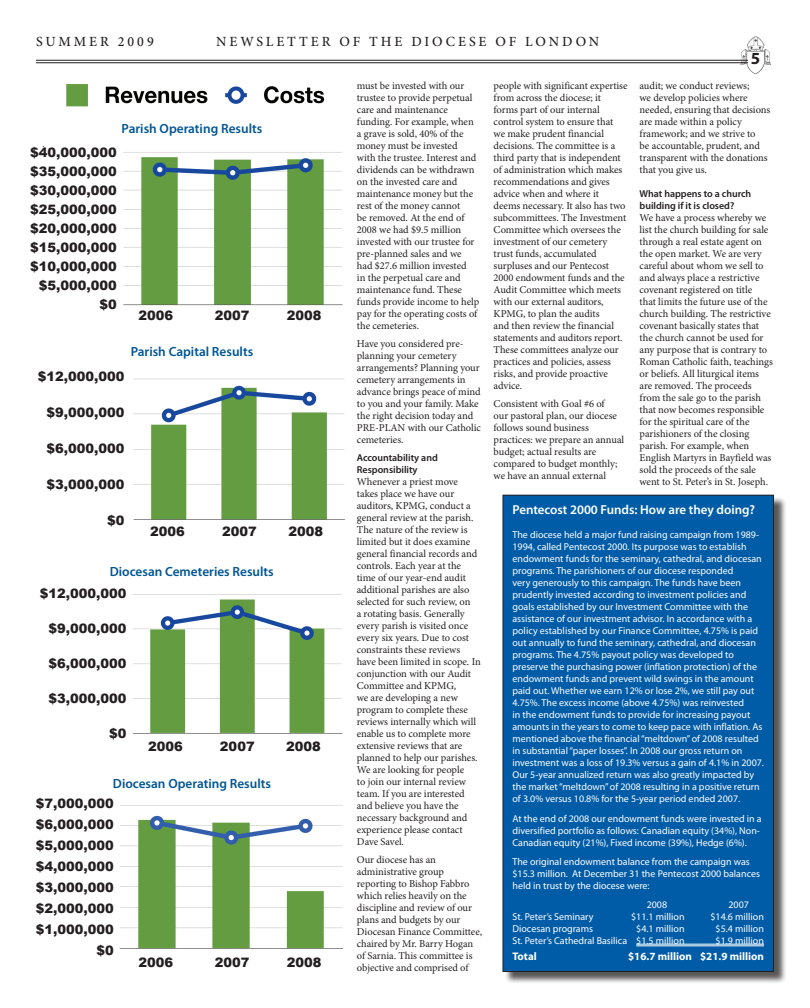
<style>
.page{position:relative;width:810px;height:1008px;background:#fff}
.page>*{position:absolute;margin:0;border:0;box-sizing:border-box;transform-origin:0 0}
.t1{font:700 17px "Myriad Pro";color:#231f20}
.t2{font:500 14px "Minion Pro";letter-spacing:.21em;color:#231f20}
.t3{font:600 13.3px "Myriad Pro";color:#005594}
.t4{font:900 13px/19px "Arial";color:#231f20;text-align:right}
.t5{font:600 13px "Myriad Pro";color:#fff}
.t6{font:700 11px "Myriad Pro";color:#fff}
.t7{font:10.5px/12px "Minion Pro";letter-spacing:-.005em;color:#231f20}
.t8{font:10px/12px "Myriad Pro";color:#fff}
.t9{font:600 10px/12px "Myriad Pro";letter-spacing:-.005em;color:#231f20}
</style>
<div class="page">
<img style="left:740px;top:36px;width:30px;height:38px">
<hr style="left:36px;top:60px;width:712px;height:1px;background:#231f20">
<hr style="left:36px;top:62px;width:712px;height:1px;background:#231f20">
<div style="left:504px;top:496px;width:283px;height:488px;background:#231f20;opacity:.75"></div>
<div style="left:503px;top:495px;width:270px;height:477px;background:#015ca7"></div>
<hr style="left:636px;top:944px;width:128px;height:1px;background:#fff">
<hr style="left:636px;top:946px;width:128px;height:1px;background:#fff">
<div style="left:502px;top:495px;width:272px;height:477px;border:1px solid #231f20"></div>
<img style="left:66px;top:84px;width:259px;height:23px">
<img style="left:42px;top:146px;width:301px;height:160px">
<img style="left:133px;top:378px;width:212px;height:142px">
<img style="left:132px;top:594px;width:211px;height:140px">
<img style="left:119px;top:805px;width:224px;height:144px">
<div style="left:16px;top:148px;width:101px;height:164px;background:#fff"></div>
<h2 class="t2" style="left:36px;top:32px;width:119px">SUMMER 2009</h2>
<h2 class="t2" style="left:216px;top:32px;width:384px">NEWSLETTER OF THE DIOCESE OF LOND ON</h2>
<h1 class="t1" style="left:751px;top:47px;width:11px">5</h1>
<p class="t3" style="left:122px;top:120px;width:142px">Parish Operating Results</p>
<p class="t4" style="left:30px;top:142px;width:88px">$40,000,000 $35,000,000 $30,000,000 $25,000,000 $20,000,000 $15,000,000 $10,000,000 $5,000,000 $0</p>
<p class="t4" style="left:138px;top:306px;width:36px">2006</p>
<p class="t4" style="left:215px;top:306px;width:36px">2007</p>
<p class="t4" style="left:287px;top:306px;width:36px">2008</p>
<p class="t3" style="left:131px;top:343px;width:124px">Parish Capital Results</p>
<p class="t4" style="left:38px;top:366px;width:88px">$12,000,000</p>
<p class="t4" style="left:46px;top:402px;width:80px">$9,000,000</p>
<p class="t4" style="left:46px;top:438px;width:80px">$6,000,000</p>
<p class="t4" style="left:46px;top:474px;width:80px">$3,000,000</p>
<p class="t4" style="left:107px;top:510px;width:19px">$0</p>
<p class="t4" style="left:150px;top:521px;width:36px">2006</p>
<p class="t4" style="left:222px;top:521px;width:36px">2007</p>
<p class="t4" style="left:289px;top:521px;width:36px">2008</p>
<p class="t3" style="left:110px;top:563px;width:166px">Diocesan Cemeteries Results</p>
<p class="t4" style="left:40px;top:583px;width:88px">$12,000,000</p>
<p class="t4" style="left:48px;top:618px;width:80px">$9,000,000</p>
<p class="t4" style="left:48px;top:653px;width:80px">$6,000,000</p>
<p class="t4" style="left:48px;top:688px;width:80px">$3,000,000</p>
<p class="t4" style="left:109px;top:723px;width:19px">$0</p>
<p class="t4" style="left:148px;top:737px;width:36px">2006</p>
<p class="t4" style="left:220px;top:737px;width:36px">2007</p>
<p class="t4" style="left:286px;top:737px;width:36px">2008</p>
<p class="t3" style="left:113px;top:775px;width:160px">Diocesan Operating Results</p>
<p class="t4" style="left:36px;top:792px;width:80px;line-height:21px">$7,000,000 $6,000,000 $5,000,000 $4,000,000 $3,000,000 $2,000,000 $1,000,000 $0</p>
<p class="t4" style="left:138px;top:952px;width:36px">2006</p>
<p class="t4" style="left:215px;top:952px;width:36px">2007</p>
<p class="t4" style="left:287px;top:952px;width:36px">2008</p>
<p class="t7" style="left:357px;top:79px;width:124px">must be invested with our trustee to provide perpetual care and maintenance funding. For example, when a grave is sold, 40% of the money must be invested<br>with the trustee. Interest and dividends can be withdrawn on the invested care and maintenance money but the rest of the money cannot<br>be removed. At the end of<br>2008 we had $9.5 million invested with our trustee for pre-planned sales and we had $27.6 million invested<br>in the perpetual care and maintenance fund. These funds provide income to help pay for the operating costs of the cemeteries.</p>
<p class="t7" style="left:357px;top:337px;width:126px">Have you considered pre&shy;planning your cemetery arrangements? Planning your cemetery arrangements in advance brings peace of mind to you and your family. Make the right decision today and<br>PRE-PLAN with our Catholic cemeteries.</p>
<p class="t9" style="left:357px;top:451px;width:82px">Accountability and<br>Responsibility</p>
<p class="t7" style="left:357px;top:475px;width:126px">Whenever a priest move takes place we have our auditors, KPMG, conduct a general review at the parish.<br>The nature of the review is limited but it does examine general financial records and controls. Each year at the time of our year-end audit additional parishes are also selected for such review, on<br>a rotating basis. Generally every parish is visited once every six years. Due to cost constraints these reviews have been limited in scope. In conjunction with our Audit<br>Committee and KPMG,<br>we are developing a new program to complete these reviews internally which will enable us to complete more extensive reviews that are planned to help our parishes.<br>We are looking for people<br>to join our internal review team. If you are interested and believe you have the necessary background and experience please contact<br>Dave Savel.</p>
<p class="t7" style="left:357px;top:853px;width:127px">Our diocese has an administrative group reporting to Bishop Fabbro which relies heavily on the discipline and review of our plans and budgets by our<br>Diocesan Finance Committee, chaired by Mr. Barry Hogan of Sarnia. This committee is objective and comprised of</p>
<p class="t7" style="left:494px;top:79px;width:136px">people with significant expertise from across the diocese; it forms part of our internal control system to ensure that<br>we make prudent financial decisions. The committee is a third party that is independent of administration which makes recommendations and gives advice when and where it deems necessary. It also has two subcommittees. The Investment<br>Committee which oversees the investment of our cemetery trust funds, accumulated surpluses and our Pentecost<br>2000 endowment funds and the<br>Audit Committee which meets with our external auditors,<br>KPMG, to plan the audits<br>and then review the financial statements and auditors report.<br>These committees analyze our practices and policies, assess risks, and provide proactive advice.</p>
<p class="t7" style="left:494px;top:397px;width:132px">Consistent with Goal #6 of<br>our pastoral plan, our diocese follows sound business practices: we prepare an annual budget; actual results are compared to budget monthly; we have an annual external</p>
<p class="t7" style="left:640px;top:79px;width:132px">audit; we conduct reviews;<br>we develop policies where needed, ensuring that decisions are made within a policy framework; and we strive to<br>be accountable, prudent, and transparent with the donations that you give us.</p>
<p class="t9" style="left:640px;top:187px;width:113px">What happens to a church building if it is closed?</p>
<p class="t7" style="left:640px;top:211px;width:135px">We have a process whereby we list the church building for sale through a real estate agent on the open market. We are very careful about whom we sell to and always place a restrictive covenant registered on title<br>that limits the future use of the church building. The restrictive covenant basically states that the church cannot be used for any purpose that is contrary to<br>Roman Catholic faith, teachings or beliefs. All liturgical items are removed. The proceeds from the sale go to the parish that now becomes responsible for the spiritual care of the parishioners of the closing parish. For example, when<br>English Martyrs in Bayfield was sold the proceeds of the sale went to St. Peter’s in St. Joseph.</p>
<p class="t5" style="left:512px;top:502px;width:244px">Pentecost 2000 Funds: How are they doing?</p>
<p class="t8" style="left:512px;top:529px;width:253px">The diocese held a major fund raising campaign from 1989- 1994, called Pentecost 2000. Its purpose was to establish endowment funds for the seminary, cathedral, and diocesan programs. The parishioners of our diocese responded<br>very generously to this campaign. The funds have been prudently invested according to investment policies and goals established by our Investment Committee with the assistance of our investment advisor. In accordance with a policy established by our Finance Committee, 4.75% is paid out annually to fund the seminary, cathedral, and diocesan programs. The 4.75% payout policy was developed to preserve the purchasing power (inflation protection) of the endowment funds and prevent wild swings in the amount paid out. Whether we earn 12% or lose 2%, we still pay out 4.75%. The excess income (above 4.75%) was reinvested<br>in the endowment funds to provide for increasing payout amounts in the years to come to keep pace with inflation. As mentioned above the financial “meltdown” of 2008 resulted in substantial “paper losses”. In 2008 our gross return on investment was a loss of 19.3% versus a gain of 4.1% in 2007.<br>Our 5-year annualized return was also greatly impacted by the market “meltdown” of 2008 resulting in a positive return of 3.0% versus 10.8% for the 5-year period ended 2007.</p>
<p class="t8" style="left:512px;top:812px;width:251px">At the end of 2008 our endowment funds were invested in a diversified portfolio as follows: Canadian equity (34%), Non-<br>Canadian equity (21%), Fixed income (39%), Hedge (6%).</p>
<p class="t8" style="left:512px;top:855px;width:249px">The original endowment balance from the campaign was $15.3 million. At December 31 the Pentecost 2000 balances held in trust by the diocese were:</p>
<p class="t8" style="left:647px;top:898px;width:22px">2008</p>
<p class="t8" style="left:728px;top:898px;width:22px">2007</p>
<p class="t8" style="left:512px;top:910px;width:82px">St. Peter’s Seminary</p>
<p class="t8" style="left:631px;top:910px;width:55px">$11.1 million</p>
<p class="t8" style="left:711px;top:910px;width:55px">$14.6 million</p>
<p class="t8" style="left:512px;top:922px;width:82px">Diocesan programs</p>
<p class="t8" style="left:636px;top:922px;width:50px">$4.1 million</p>
<p class="t8" style="left:716px;top:922px;width:50px">$5.4 million</p>
<p class="t8" style="left:512px;top:934px;width:174px">St. Peter’s Cathedral Basilica $1.5 million</p>
<p class="t8" style="left:716px;top:934px;width:50px">$1.9 million</p>
<p class="t6" style="left:512px;top:949px;width:26px">Total</p>
<p class="t6" style="left:628px;top:949px;width:137px">$16.7 million $21.9 million</p>
</div>
